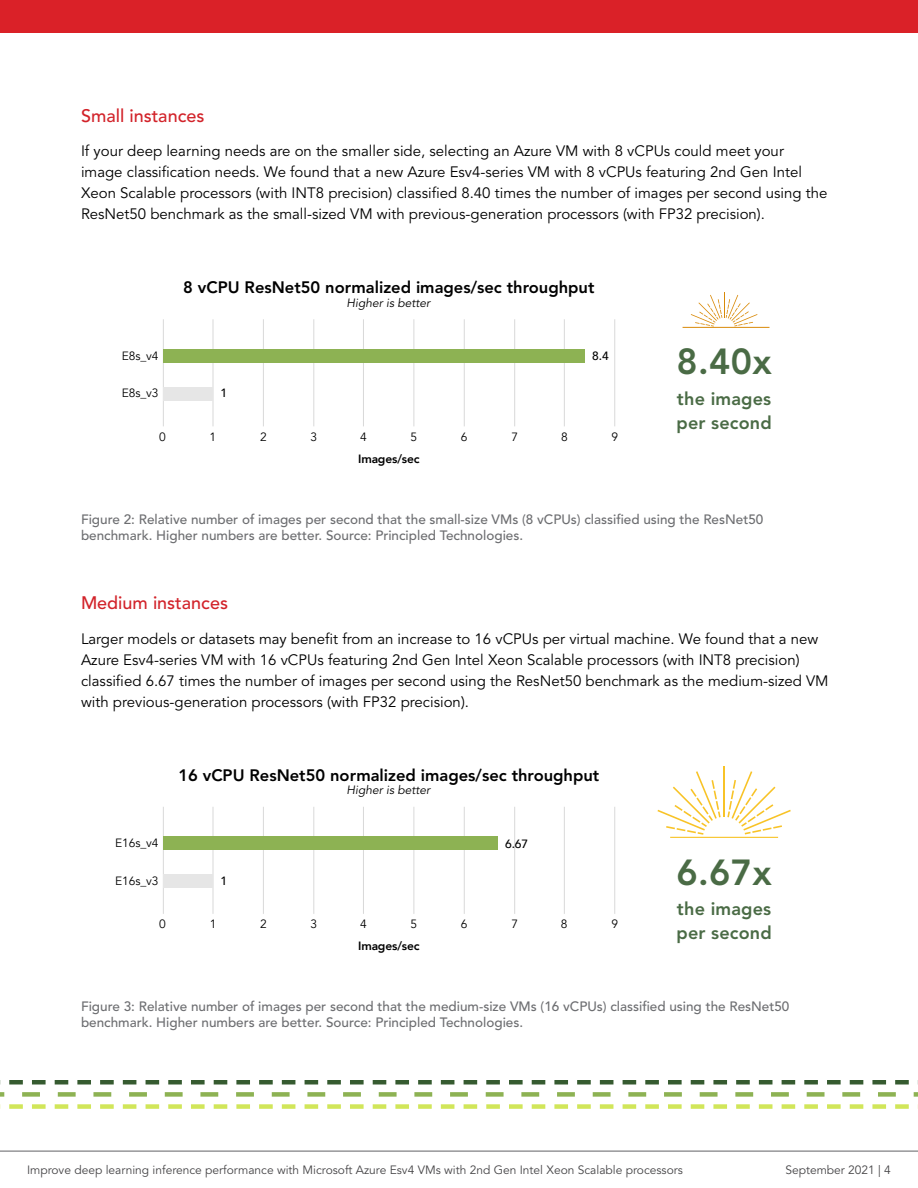
<style>
.page{position:relative;width:918px;height:1188px;background:#fff}
.page>*{position:absolute;margin:0;border:0;box-sizing:border-box;transform-origin:0 0}
.t1{font:800 36px "Avenir LT Pro";letter-spacing:.01em;color:#4a6b45}
.t2{font:800 18px/24px "Avenir LT Pro";letter-spacing:.01em;color:#4a6b45}
.t3{font:500 18px "Avenir LT Pro";color:#d2232a}
.t4{font:800 16.5px "Avenir LT Pro";color:#000}
.t5{font:15px/21px "Avenir LT Pro";color:#000}
.t6{font:500 13.5px/16.2px "Avenir LT Pro";color:#6d6e71}
.t7{font:12px "Avenir LT Pro";color:#464547}
.t8{font:12px "Avenir";letter-spacing:-.01em;color:#000}
.t9{font:italic 12px "Avenir LT Pro";color:#000}
.t10{font:800 12px "Avenir";letter-spacing:-.01em;color:#000}
.t11{font:500 12px "Avenir";color:#000}
</style>
<div class="page">
<hr style="left:723px;top:766px;width:2px;height:51px;background:#f8c327">
<svg style="left:657px;top:771px;width:64px;height:64px"></svg>
<svg style="left:727px;top:771px;width:64px;height:63px"></svg>
<hr style="left:670px;top:837px;width:108px;height:1px;background:#f8c327">
<hr style="left:213px;top:319px;width:1px;height:107px;background:#d9d9d9">
<hr style="left:263px;top:319px;width:1px;height:107px;background:#d9d9d9">
<hr style="left:314px;top:319px;width:1px;height:107px;background:#d9d9d9">
<hr style="left:363px;top:319px;width:1px;height:107px;background:#d9d9d9">
<hr style="left:414px;top:319px;width:1px;height:107px;background:#d9d9d9">
<hr style="left:464px;top:319px;width:1px;height:107px;background:#d9d9d9">
<hr style="left:514px;top:319px;width:1px;height:107px;background:#d9d9d9">
<hr style="left:564px;top:319px;width:1px;height:107px;background:#d9d9d9">
<hr style="left:615px;top:319px;width:1px;height:107px;background:#d9d9d9">
<hr style="left:163px;top:319px;width:1px;height:107px;background:#d9d9d9">
<div style="left:163px;top:349px;width:422px;height:13px;background:#8db253"></div>
<div style="left:163px;top:387px;width:50px;height:13px;background:#e6e6e6"></div>
<hr style="left:213px;top:807px;width:1px;height:107px;background:#d9d9d9">
<hr style="left:263px;top:807px;width:1px;height:107px;background:#d9d9d9">
<hr style="left:314px;top:807px;width:1px;height:107px;background:#d9d9d9">
<hr style="left:363px;top:807px;width:1px;height:107px;background:#d9d9d9">
<hr style="left:414px;top:807px;width:1px;height:107px;background:#d9d9d9">
<hr style="left:464px;top:807px;width:1px;height:107px;background:#d9d9d9">
<hr style="left:514px;top:807px;width:1px;height:107px;background:#d9d9d9">
<hr style="left:564px;top:807px;width:1px;height:107px;background:#d9d9d9">
<hr style="left:615px;top:807px;width:1px;height:107px;background:#d9d9d9">
<hr style="left:163px;top:807px;width:1px;height:107px;background:#d9d9d9">
<div style="left:163px;top:836px;width:335px;height:14px;background:#8db253"></div>
<div style="left:163px;top:874px;width:50px;height:14px;background:#e6e6e6"></div>
<svg style="left:0;top:1104px;width:918px;height:5px"></svg>
<svg style="left:0;top:1092px;width:918px;height:5px"></svg>
<svg style="left:0;top:1080px;width:918px;height:4px"></svg>
<svg style="left:688px;top:292px;width:72px;height:35px"></svg>
<hr style="left:683px;top:327px;width:87px;height:1px;background:#d98a09">
<hr style="left:0;top:1151px;width:918px;height:1px;background:#616264">
<div style="left:0;top:0;width:918px;height:32px;background:#da2128"></div>
<p class="t3" style="left:81px;top:105px;width:125px">Small instances</p>
<p class="t5" style="left:81px;top:141px;width:748px">If your deep learning needs are on the smaller side, selecting an Azure VM with 8 vCPUs could meet your image classification needs. We found that a new Azure Esv4-series VM with 8 vCPUs featuring 2nd Gen Intel Xeon Scalable processors (with INT8 precision) classified 8.40 times the number of images per second using the ResNet50 benchmark as the small-sized VM with previous-generation processors (with FP32 precision).</p>
<p class="t8" style="left:122px;top:348px;width:38px">E8s_v4</p>
<p class="t8" style="left:122px;top:386px;width:38px">E8s_v3</p>
<p class="t4" style="left:183px;top:278px;width:413px">8 vCPU ResNet50 normalized images/sec throughput</p>
<p class="t9" style="left:347px;top:295px;width:85px">Higher is better</p>
<p class="t11" style="left:221px;top:382px;width:8px">1</p>
<p class="t11" style="left:592px;top:345px;width:18px">8.4</p>
<p class="t8" style="left:159px;top:429px;width:8px">0</p>
<p class="t8" style="left:210px;top:429px;width:8px">1</p>
<p class="t8" style="left:260px;top:429px;width:8px">2</p>
<p class="t8" style="left:310px;top:429px;width:8px">3</p>
<p class="t8" style="left:360px;top:429px;width:8px">4</p>
<p class="t8" style="left:411px;top:429px;width:8px">5</p>
<p class="t8" style="left:461px;top:429px;width:8px">6</p>
<p class="t8" style="left:561px;top:429px;width:8px">8</p>
<p class="t8" style="left:511px;top:429px;width:8px">7</p>
<p class="t10" style="left:358px;top:449px;width:63px">Images/sec</p>
<p class="t8" style="left:611px;top:429px;width:8px">9</p>
<h1 class="t1" style="left:676px;top:340px;width:97px">8.40x</h1>
<p class="t2" style="left:677px;top:387px;width:97px">the images per second</p>
<p class="t6" style="left:81px;top:511px;width:684px">Figure 2: Relative number of images per second that the small-size VMs (8 vCPUs) classified using the ResNet50 benchmark. Higher numbers are better. Source: Principled Technologies.</p>
<p class="t3" style="left:81px;top:592px;width:149px">Medium instances</p>
<p class="t5" style="left:81px;top:628px;width:749px">Larger models or datasets may benefit from an increase to 16 vCPUs per virtual machine. We found that a new Azure Esv4-series VM with 16 vCPUs featuring 2nd Gen Intel Xeon Scalable processors (with INT8 precision) classified 6.67 times the number of images per second using the ResNet50 benchmark as the medium-sized VM with previous-generation processors (with FP32 precision).</p>
<p class="t8" style="left:115px;top:836px;width:45px">E16s_v4</p>
<p class="t8" style="left:115px;top:873px;width:45px">E16s_v3</p>
<p class="t4" style="left:178px;top:765px;width:423px">16 vCPU ResNet50 normalized images/sec throughput</p>
<p class="t9" style="left:347px;top:783px;width:85px">Higher is better</p>
<p class="t11" style="left:220px;top:870px;width:8px">1</p>
<p class="t11" style="left:505px;top:833px;width:24px">6.67</p>
<p class="t8" style="left:159px;top:917px;width:8px">0</p>
<p class="t8" style="left:210px;top:917px;width:8px">1</p>
<p class="t8" style="left:260px;top:917px;width:8px">2</p>
<p class="t8" style="left:310px;top:917px;width:8px">3</p>
<p class="t8" style="left:360px;top:917px;width:8px">4</p>
<p class="t8" style="left:411px;top:917px;width:8px">5</p>
<p class="t8" style="left:461px;top:917px;width:8px">6</p>
<p class="t8" style="left:561px;top:917px;width:8px">8</p>
<p class="t8" style="left:611px;top:917px;width:8px">9</p>
<p class="t8" style="left:511px;top:917px;width:8px">7</p>
<p class="t10" style="left:358px;top:937px;width:63px">Images/sec</p>
<h1 class="t1" style="left:676px;top:851px;width:97px">6.67x</h1>
<p class="t2" style="left:677px;top:897px;width:97px">the images per second</p>
<p class="t6" style="left:81px;top:999px;width:710px">Figure 3: Relative number of images per second that the medium-size VMs (16 vCPUs) classified using the ResNet50 benchmark. Higher numbers are better. Source: Principled Technologies.</p>
<p class="t7" style="left:27px;top:1163px;width:657px">Improve deep learning inference performance with Microsoft Azure Esv4 VMs with 2nd Gen Intel Xeon Scalable processors</p>
<p class="t7" style="left:785px;top:1163px;width:107px">September 2021 | 4</p>
</div>
